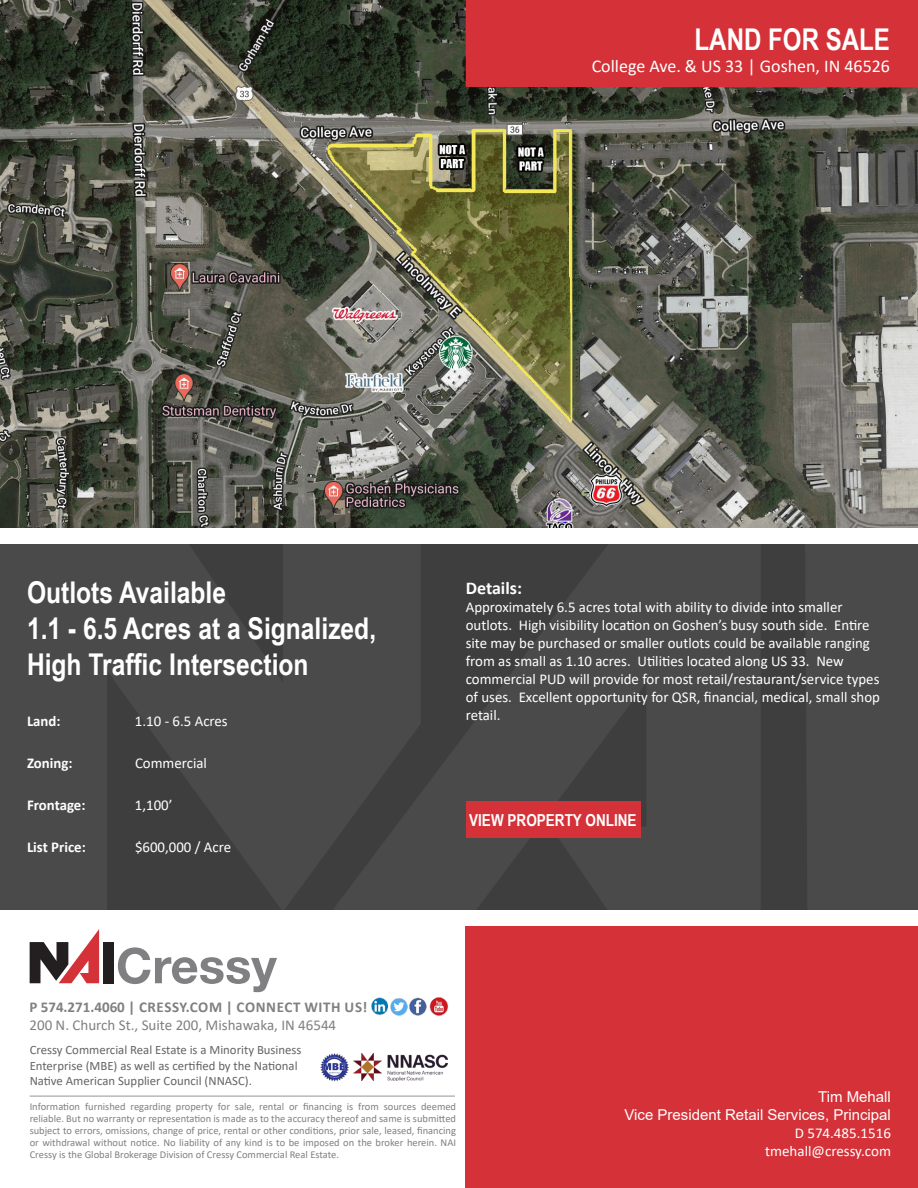
<style>
.page{position:relative;width:918px;height:1188px;background:#fff}
.page>*{position:absolute;margin:0;border:0;box-sizing:border-box;transform-origin:0 0}
.t1{font:700 30px "Arial Narrow";color:#fff}
.t2{font:18px "Calibri";color:#fff}
.snapshot_data{font:700 18px "Calibri";color:#fff}
.snapshot_data-2{font:700 16.5px "Arial Narrow";color:#fff}
.snapshot_data-3{font:15px/18px "Calibri";color:#fff}
.t3{font:15px "Arial";color:#fff}
.t4{font:15px "Calibri";color:#808083}
.t5{font:700 15px "Calibri";letter-spacing:.035em;color:#808083}
.snapshot_data-4{font:700 15px "Calibri";color:#fff}
.t6{font:12.75px/15.3px "Calibri";color:#656367}
.footnote{font:10.5px/12px "Calibri";color:#808083;text-align:justify}
</style>
<div class="page">
<img style="left:0;top:0;width:918px;height:527px">
<div style="left:466px;top:0;width:452px;height:87px;background:#d43238"></div>
<img style="left:0;top:544px;width:918px;height:366px">
<div style="left:466px;top:927px;width:452px;height:261px;background:#d43238"></div>
<div style="left:466px;top:802px;width:174px;height:36px;background:#d43238"></div>
<div style="left:103px;top:942px;width:11px;height:41px;background:#231f20"></div>
<svg style="left:30px;top:929px;width:69px;height:54px"></svg>
<svg style="left:118px;top:947px;width:159px;height:45px"></svg>
<img style="left:371px;top:997px;width:78px;height:19px">
<img style="left:320px;top:1053px;width:29px;height:29px">
<img style="left:354px;top:1053px;width:94px;height:28px">
<hr style="left:30px;top:1096px;width:425px;height:1px;background:#939598">
<h1 class="t1" style="left:695px;top:17px;width:197px">LAND FOR SALE</h1>
<p class="t2" style="left:592px;top:53px;width:300px">College Ave. &amp; US 33 | Goshen, IN 46526</p>
<p class="t1" style="left:27px;top:570px;width:201px">Outlots Available</p>
<p class="t1" style="left:27px;top:606px;width:351px">1.1 - 6.5 Acres at a Signalized,</p>
<p class="t1" style="left:27px;top:642px;width:283px">High Traffic Intersection</p>
<p class="snapshot_data-4" style="left:27px;top:710px;width:35px">Land:</p>
<p class="snapshot_data-3" style="left:135px;top:711px;width:94px">1.10 - 6.5 Acres</p>
<p class="snapshot_data-4" style="left:27px;top:752px;width:47px">Zoning:</p>
<p class="snapshot_data-3" style="left:135px;top:753px;width:74px">Commercial</p>
<p class="snapshot_data-4" style="left:27px;top:794px;width:60px">Frontage:</p>
<p class="snapshot_data-3" style="left:135px;top:795px;width:39px">1,100’</p>
<p class="snapshot_data-4" style="left:27px;top:836px;width:60px">List Price:</p>
<p class="snapshot_data-3" style="left:135px;top:837px;width:98px">$600,000 / Acre</p>
<p class="snapshot_data" style="left:466px;top:575px;width:58px">Details:</p>
<p class="snapshot_data-3" style="left:466px;top:597px;width:416px">Approximately 6.5 acres total with ability to divide into smaller outlots. High visibility location on Goshen’s busy south side. Entire site may be purchased or smaller outlots could be available ranging from as small as 1.10 acres. Utilities located along US 33. New commercial PUD will provide for most retail/restaurant/service types of uses. Excellent opportunity for QSR, financial, medical, small shop retail.</p>
<p class="snapshot_data-2" style="left:469px;top:808px;width:169px">VIEW PROPERTY ONLINE</p>
<p class="t5" style="left:29px;top:997px;width:339px">P 574.271.4060 | CRESSY.COM | CONNECT WITH US!</p>
<p class="t4" style="left:29px;top:1015px;width:308px">200 N. Church St., Suite 200, Mishawaka, IN 46544</p>
<p class="t6" style="left:30px;top:1042px;width:273px">Cressy Commercial Real Estate is a Minority Business<br>Enterprise (MBE) as well as certified by the National<br>Native American Supplier Council (NNASC).</p>
<p class="footnote" style="left:30px;top:1100px;width:428px">Information furnished regarding property for sale, rental or financing is from sources deemed reliable. But no warranty or representation is made as to the accuracy thereof and same is submitted subject to errors, omissions, change of price, rental or other conditions, prior sale, leased, financing or withdrawal without notice. No liability of any kind is to be imposed on the broker herein. NAI Cressy is the Global Brokerage Division of Cressy Commercial Real Estate.</p>
<p class="t3" style="left:818px;top:1087px;width:74px">Tim Mehall</p>
<p class="t3" style="left:624px;top:1105px;width:268px">Vice President Retail Services, Principal</p>
<p class="snapshot_data-3" style="left:795px;top:1124px;width:98px">D 574.485.1516</p>
<p class="snapshot_data-3" style="left:765px;top:1142px;width:127px">tmehall@cressy.com</p>
</div>
